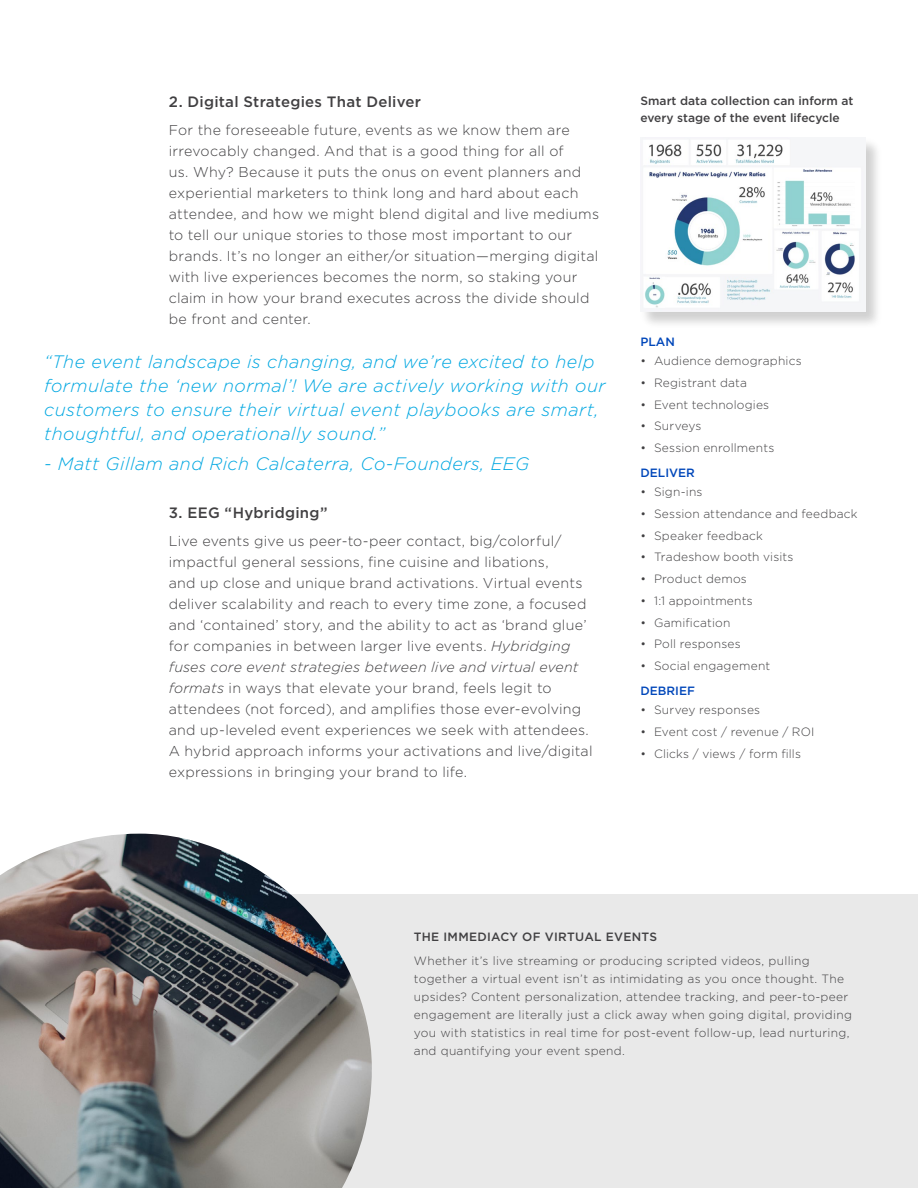
<style>
.page{position:relative;width:918px;height:1188px;background:#fff}
.page>*{position:absolute;margin:0;border:0;box-sizing:border-box;transform-origin:0 0}
.t1{font:italic 300 18px/24px "Gotham";letter-spacing:.025em;color:#00a7e1}
.t2{font:500 15px "Gotham";letter-spacing:.015em;color:#414042}
.t3{font:300 14.25px/21px "Gotham";letter-spacing:.015em;color:#414042}
.t4{font:300 12px/18px "Gotham";letter-spacing:.02em;color:#414042}
.t5{font:500 12px/16.5px "Gotham";color:#414042}
.t6{font:500 12px "Gotham";letter-spacing:.025em;color:#414042}
.t7{font:500 12px "Gotham";color:#0047ba}
.s1{font-style:italic}
</style>
<div class="page">
<div style="left:286px;top:895px;width:632px;height:293px;background:#e9e9e9"></div>
<img style="left:0;top:834px;width:372px;height:354px">
<div style="left:639px;top:136px;width:241px;height:191px;background:#000;opacity:.1"></div>
<img style="left:640px;top:138px;width:225px;height:174px">
<p class="t2" style="left:169px;top:93px;width:254px">2. Digital Strategies That Deliver</p>
<p class="t3" style="left:169px;top:119px;width:432px">For the foreseeable future, events as we know them are irrevocably changed. And that is a good thing for all of<br>us. Why? Because it puts the onus on event planners and experiential marketers to think long and hard about each attendee, and how we might blend digital and live mediums to tell our unique stories to those most important to our brands. It’s no longer an either/or situation—merging digital with live experiences becomes the norm, so staking your claim in how your brand executes across the divide should be front and center.</p>
<p class="t1" style="left:44px;top:349px;width:563px">“The event landscape is changing, and we’re excited to help formulate the ‘new normal’! We are actively working with our customers to ensure their virtual event playbooks are smart, thoughtful, and operationally sound.”</p>
<p class="t1" style="left:44px;top:452px;width:486px">- Matt Gillam and Rich Calcaterra, Co-Founders, EEG</p>
<p class="t2" style="left:169px;top:504px;width:160px">3. EEG “Hybridging”</p>
<p class="t3" style="left:169px;top:530px;width:425px">Live events give us peer-to-peer contact, big/colorful/ impactful general sessions, fine cuisine and libations,<br>and up close and unique brand activations. Virtual events deliver scalability and reach to every time zone, a focused and ‘contained’ story, and the ability to act as ‘brand glue’ for companies in between larger live events. <span class="s1">Hybridging fuses core event strategies between live and virtual event formats</span> in ways that elevate your brand, feels legit to attendees (not forced), and amplifies those ever-evolving and up-leveled event experiences we seek with attendees.<br>A hybrid approach informs your activations and live/digital expressions in bringing your brand to life.</p>
<p class="t5" style="left:641px;top:93px;width:214px">Smart data collection can inform at every stage of the event lifecycle</p>
<p class="t7" style="left:641px;top:335px;width:36px">PLAN</p>
<p class="t4" style="left:641px;top:352px;width:163px">• Audience demographics</p>
<p class="t4" style="left:641px;top:373px;width:108px">• Registrant data</p>
<p class="t4" style="left:641px;top:395px;width:130px">• Event technologies</p>
<p class="t4" style="left:641px;top:417px;width:63px">• Surveys</p>
<p class="t4" style="left:641px;top:439px;width:135px">• Session enrollments</p>
<p class="t7" style="left:641px;top:466px;width:56px">DELIVER</p>
<p class="t4" style="left:641px;top:483px;width:64px">• Sign-ins</p>
<p class="t4" style="left:641px;top:504px;width:219px">• Session attendance and feedback</p>
<p class="t4" style="left:641px;top:526px;width:124px">• Speaker feedback</p>
<p class="t4" style="left:641px;top:548px;width:154px">• Tradeshow booth visits</p>
<p class="t4" style="left:641px;top:570px;width:108px">• Product demos</p>
<p class="t4" style="left:641px;top:591px;width:114px">• 1:1 appointments</p>
<p class="t4" style="left:641px;top:613px;width:91px">• Gamification</p>
<p class="t4" style="left:641px;top:635px;width:102px">• Poll responses</p>
<p class="t4" style="left:641px;top:657px;width:131px">• Social engagement</p>
<p class="t7" style="left:641px;top:684px;width:56px">DEBRIEF</p>
<p class="t4" style="left:641px;top:701px;width:121px">• Survey responses</p>
<p class="t4" style="left:641px;top:722px;width:176px">• Event cost / revenue / ROI</p>
<p class="t4" style="left:641px;top:744px;width:162px">• Clicks / views / form fills</p>
<p class="t6" style="left:414px;top:930px;width:245px">THE IMMEDIACY OF VIRTUAL EVENTS</p>
<p class="t4" style="left:414px;top:952px;width:440px">Whether it’s live streaming or producing scripted videos, pulling together a virtual event isn’t as intimidating as you once thought. The upsides? Content personalization, attendee tracking, and peer-to-peer engagement are literally just a click away when going digital, providing you with statistics in real time for post-event follow-up, lead nurturing, and quantifying your event spend.</p>
</div>
